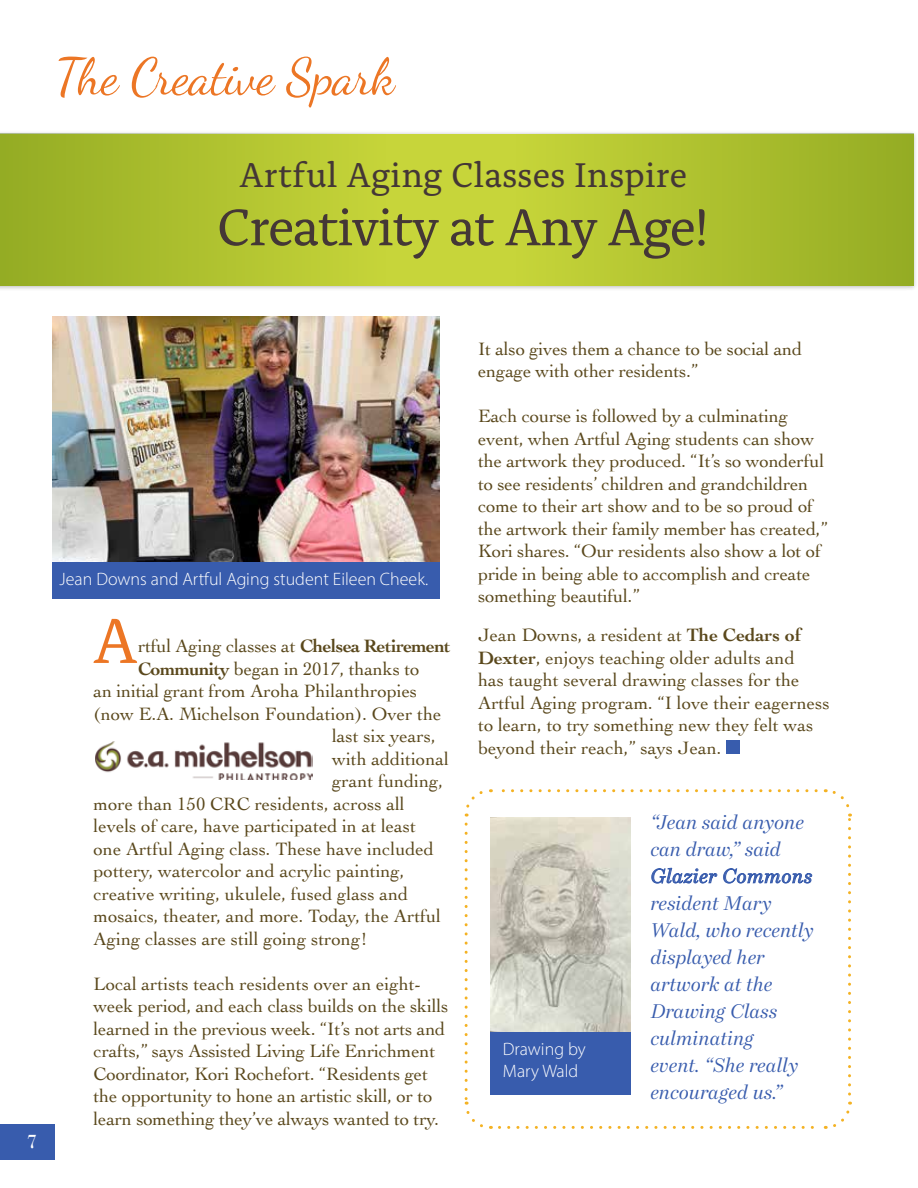
<style>
.page{position:relative;width:918px;height:1188px;background:#fff}
.page>*{position:absolute;margin:0;border:0;box-sizing:border-box;transform-origin:0 0}
.t1{font:66.15px "Alda OTCEV";color:#ec7625}
.t2{font:54px "Alda OTCEV";letter-spacing:-.03em;color:#443736}
.t3{font:51px "Dancing Script";letter-spacing:-.01em;color:#ec7625}
.t4{font:36px "Alda OTCEV";color:#443736}
.t5{font:21px "Bodoni";color:#fff}
.t6{font:italic 19.5px/27px "Bressay Display";color:#385cad}
.t7{font:18.75px/22.5px "Cochin";letter-spacing:-.01em;color:#5a481c}
.t8{font:300 18px/21.6px "Myriad Pro";color:#fff}
.s1{font-weight:700}
</style>
<div class="page">
<div style="left:726px;top:740px;width:14px;height:14px;background:#385cad"></div>
<svg style="left:464px;top:824px;width:27px;height:305px"></svg>
<svg style="left:499px;top:1102px;width:353px;height:27px"></svg>
<svg style="left:825px;top:789px;width:27px;height:305px"></svg>
<svg style="left:464px;top:789px;width:352px;height:28px"></svg>
<div style="left:0;top:130px;width:918px;height:161px;background:#000;opacity:.25"></div>
<div style="left:0;top:134px;width:914px;height:152px;background:#c7d53a"></div>
<div style="left:0;top:134px;width:396px;height:152px;background:linear-gradient(to right,#94ac24,#c7d53a)"></div>
<div style="left:505px;top:134px;width:409px;height:152px;background:linear-gradient(to right,#c8d63a,#94ac24)"></div>
<div style="left:0;top:1124px;width:55px;height:36px;background:#385cad"></div>
<img style="left:52px;top:316px;width:388px;height:247px">
<div style="left:52px;top:563px;width:388px;height:36px;background:#385cad"></div>
<img style="left:491px;top:818px;width:140px;height:214px">
<div style="left:490px;top:1032px;width:141px;height:63px;background:#385cad"></div>
<img style="left:96px;top:741px;width:216px;height:39px">
<h3 class="t3" style="left:55px;top:46px;width:341px">The Creative Spark</h3>
<h3 class="t4" style="left:239px;top:148px;width:449px">Artful Aging Classes Inspire</h3>
<h2 class="t2" style="left:217px;top:187px;width:494px">Creativity at Any Age!</h2>
<p class="t5" style="left:27px;top:1129px;width:12px">7</p>
<p class="t8" style="left:60px;top:568px;width:370px">Jean Downs and Artful Aging student Eileen Cheek.</p>
<h1 class="t1" style="left:93px;top:592px;width:47px">A</h1>
<p class="t7" style="left:138px;top:634px;width:314px">rtful Aging classes at <span class="s1">Chelsea Retirement</span></p>
<p class="t7" style="left:138px;top:657px;width:283px"><span class="s1">Community</span> began in 2017, thanks to</p>
<p class="t7" style="left:94px;top:679px;width:325px">an initial grant from Aroha Philanthropies</p>
<p class="t7" style="left:94px;top:702px;width:349px">(now E.A. Michelson Foundation). Over the</p>
<p class="t7" style="left:332px;top:724px;width:105px">last six years,</p>
<p class="t7" style="left:332px;top:747px;width:118px">with additional</p>
<p class="t7" style="left:332px;top:769px;width:113px">grant funding,</p>
<p class="t7" style="left:94px;top:792px;width:313px">more than 150 CRC residents, across all</p>
<p class="t7" style="left:94px;top:814px;width:324px">levels of care, have participated in at least</p>
<p class="t7" style="left:94px;top:837px;width:342px">one Artful Aging class. These have included</p>
<p class="t7" style="left:94px;top:859px;width:313px">pottery, watercolor and acrylic painting,</p>
<p class="t7" style="left:94px;top:882px;width:316px">creative writing, ukulele, fused glass and</p>
<p class="t7" style="left:94px;top:904px;width:349px">mosaics, theater, and more. Today, the Artful</p>
<p class="t7" style="left:94px;top:927px;width:276px">Aging classes are still going strong!</p>
<p class="t7" style="left:94px;top:972px;width:356px">Local artists teach residents over an eight&shy;week period, and each class builds on the skills learned in the previous week. “It’s not arts and crafts,” says Assisted Living Life Enrichment Coordinator, Kori Rochefort. “Residents get the opportunity to hone an artistic skill, or to learn something they’ve always wanted to try.</p>
<p class="t7" style="left:478px;top:337px;width:325px">It also gives them a chance to be social and engage with other residents.”</p>
<p class="t7" style="left:478px;top:404px;width:351px">Each course is followed by a culminating event, when Artful Aging students can show the artwork they produced. “It’s so wonderful to see residents’ children and grandchildren come to their art show and to be so proud of the artwork their family member has created,” Kori shares. “Our residents also show a lot of pride in being able to accomplish and create something beautiful.”</p>
<p class="t7" style="left:478px;top:623px;width:353px">Jean Downs, a resident at <span class="s1">The Cedars of Dexter</span>, enjoys teaching older adults and<br>has taught several drawing classes for the Artful Aging program. “I love their eagerness to learn, to try something new they felt was beyond their reach,” says Jean.</p>
<p class="t8" style="left:503px;top:1039px;width:84px">Drawing by<br>Mary Wald</p>
<p class="t6" style="left:650px;top:808px;width:165px">“Jean said anyone can draw,” said<br>Glazier Commons resident Mary<br>Wald, who recently displayed her artwork at the<br>Drawing Class culminating<br>event. “She really encouraged us.”</p>
</div>
